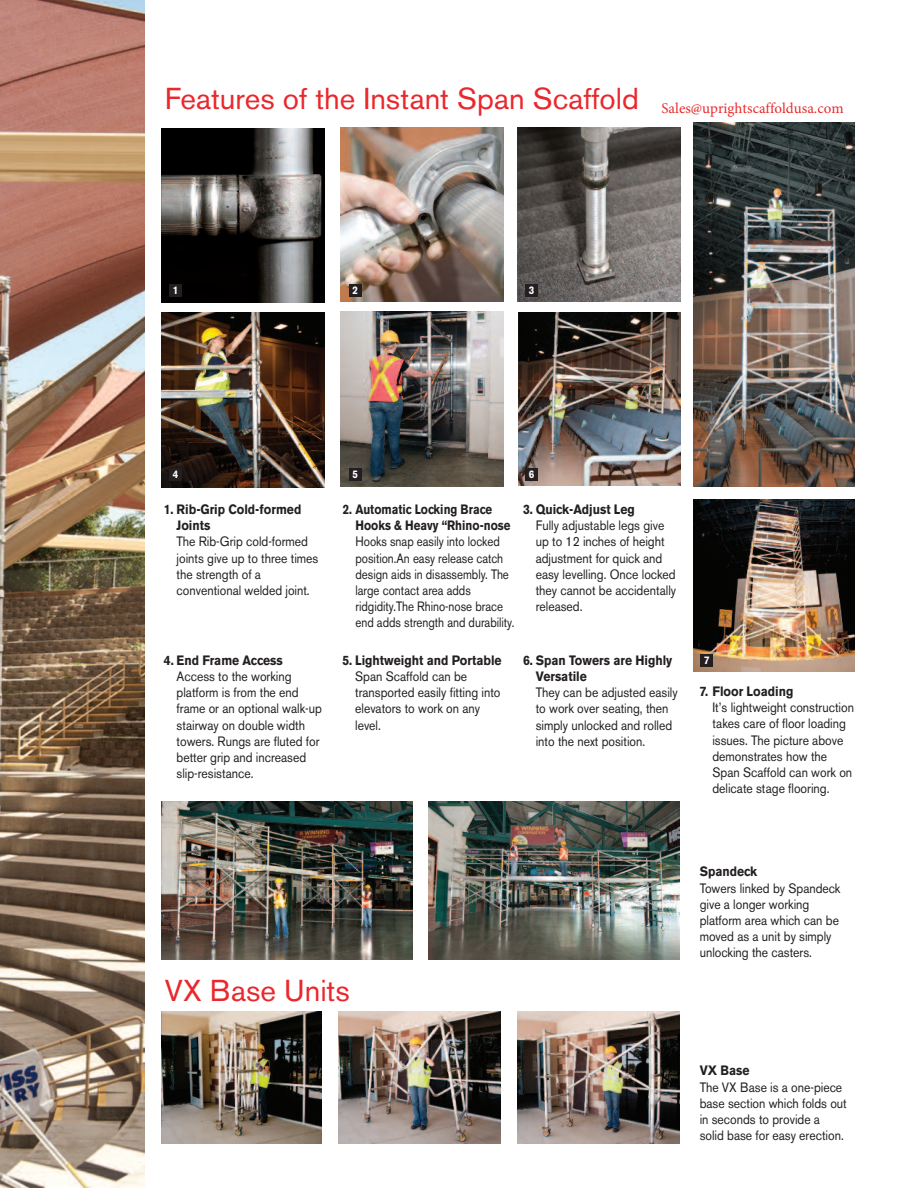
<style>
.page{position:relative;width:918px;height:1188px;background:#fff}
.page>*{position:absolute;margin:0;border:0;box-sizing:border-box;transform-origin:0 0}
.t1{font:30px "Akzidenz Grotesk BE";color:#e9282d}
.t2{font:15px "Minion Pro";color:#e82c2d}
.t3{font:13.5px/16.2px "Akzidenz Grotesk BE";color:#231f20;scale:.9 1}
.t4{font:13.5px/16.2px "Akzidenz Grotesk BE";color:#231f20;scale:.85 1}
.t5{font:700 13.5px/16.2px "Akzidenz Grotesk BE";color:#231f20;scale:.9 1}
.t6{font:700 13.5px/16.2px "Akzidenz Grotesk BE";color:#231f20;scale:.85 1}
.t7{font:700 10.95px "Akzidenz Grotesk BE";color:#fff;scale:.9 1}
</style>
<div class="page">
<img style="left:162px;top:128px;width:162px;height:175px">
<img style="left:341px;top:127px;width:163px;height:175px">
<img style="left:162px;top:313px;width:162px;height:175px">
<img style="left:341px;top:312px;width:163px;height:175px">
<img style="left:518px;top:127px;width:162px;height:175px">
<img style="left:0;top:0;width:145px;height:1188px">
<img style="left:162px;top:1012px;width:160px;height:131px">
<img style="left:338px;top:1012px;width:162px;height:131px">
<img style="left:517px;top:1012px;width:162px;height:131px">
<img style="left:519px;top:313px;width:161px;height:172px">
<img style="left:693px;top:500px;width:162px;height:172px">
<img style="left:693px;top:123px;width:162px;height:364px">
<img style="left:162px;top:802px;width:250px;height:158px">
<img style="left:429px;top:802px;width:251px;height:158px">
<div style="left:169px;top:284px;width:13px;height:13px;background:#231f20"></div>
<div style="left:349px;top:284px;width:13px;height:13px;background:#231f20"></div>
<div style="left:525px;top:284px;width:13px;height:13px;background:#231f20"></div>
<div style="left:169px;top:468px;width:13px;height:13px;background:#231f20"></div>
<div style="left:349px;top:468px;width:13px;height:13px;background:#231f20"></div>
<div style="left:525px;top:468px;width:13px;height:13px;background:#231f20"></div>
<div style="left:700px;top:654px;width:13px;height:13px;background:#231f20"></div>
<h1 class="t1" style="left:165px;top:88px;width:475px">Features of the Instant Span Scaffold</h1>
<p class="t2" style="left:662px;top:98px;width:184px">Sales@uprightscaffoldusa.com</p>
<p class="t7" style="left:173px;top:286px;width:8px">1</p>
<p class="t7" style="left:352px;top:286px;width:8px">2</p>
<p class="t7" style="left:529px;top:286px;width:8px">3</p>
<p class="t7" style="left:173px;top:470px;width:8px">4</p>
<p class="t7" style="left:352px;top:470px;width:8px">5</p>
<p class="t7" style="left:529px;top:470px;width:8px">6</p>
<p class="t5" style="left:177px;top:502px;width:140px;text-indent:-13px">1. Rib-Grip Cold-formed<br>Joints</p>
<p class="t3" style="left:177px;top:535px;width:159px">The Rib-Grip cold-formed joints give up to three times the strength of a conventional welded joint.</p>
<p class="t5" style="left:164px;top:653px;width:134px">4. End Frame Access</p>
<p class="t3" style="left:177px;top:670px;width:163px">Access to the working platform is from the end frame or an optional walk-up stairway on double width towers. Rungs are fluted for better grip and increased slip-resistance.</p>
<p class="t6" style="left:355px;top:502px;width:184px;text-indent:-13px">2. Automatic Locking Brace<br>Hooks &amp; Heavy “Rhino-nose</p>
<p class="t4" style="left:355px;top:535px;width:189px">Hooks snap easily into locked position.An easy release catch design aids in disassembly. The large contact area adds ridgidity.The Rhino-nose brace end adds strength and durability.</p>
<p class="t5" style="left:523px;top:502px;width:126px">3. Quick-Adjust Leg</p>
<p class="t3" style="left:536px;top:519px;width:158px">Fully adjustable legs give up to 12 inches of height adjustment for quick and easy levelling. Once locked they cannot be accidentally released.</p>
<p class="t5" style="left:342px;top:653px;width:178px">5. Lightweight and Portable</p>
<p class="t3" style="left:355px;top:670px;width:163px">Span Scaffold can be transported easily fitting into elevators to work on any level.</p>
<p class="t5" style="left:536px;top:653px;width:153px;text-indent:-13px">6. Span Towers are Highly<br>Versatile</p>
<p class="t3" style="left:536px;top:686px;width:159px">They can be adjusted easily to work over seating, then simply unlocked and rolled into the next position.</p>
<p class="t7" style="left:704px;top:656px;width:8px">7</p>
<p class="t5" style="left:700px;top:684px;width:106px">7. Floor Loading</p>
<p class="t3" style="left:712px;top:701px;width:159px">It’s lightweight construction takes care of floor loading issues. The picture above demonstrates how the<br>Span Scaffold can work on delicate stage flooring.</p>
<h1 class="t1" style="left:165px;top:980px;width:186px">VX Base Units</h1>
<p class="t5" style="left:700px;top:865px;width:65px">Spandeck</p>
<p class="t3" style="left:700px;top:881px;width:158px">Towers linked by Spandeck give a longer working platform area which can be moved as a unit by simply unlocking the casters.</p>
<p class="t5" style="left:700px;top:1063px;width:57px">VX Base</p>
<p class="t3" style="left:700px;top:1080px;width:165px">The VX Base is a one-piece base section which folds out in seconds to provide a solid base for easy erection.</p>
</div>
